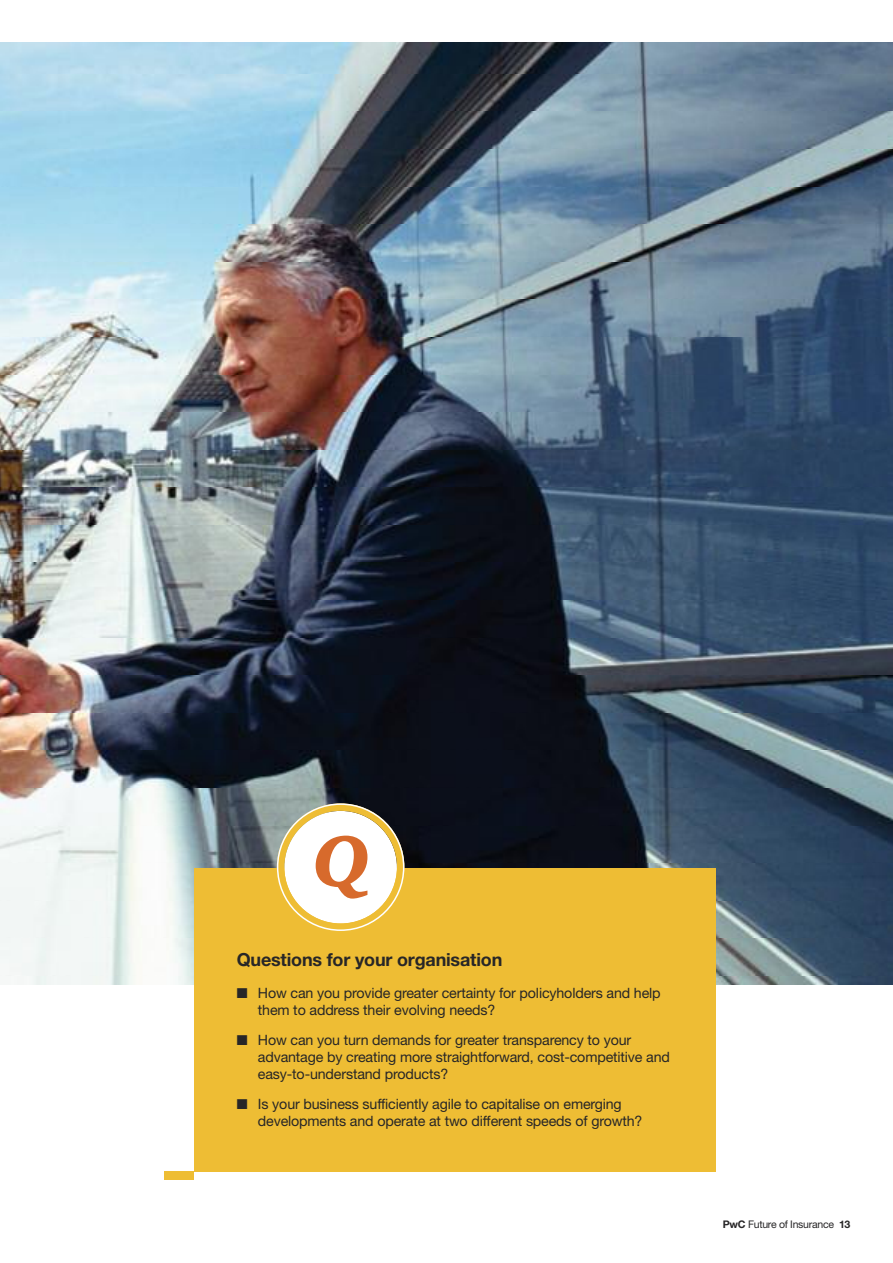
<style>
.page{position:relative;width:893px;height:1263px;background:#fff}
.page>*{position:absolute;margin:0;border:0;box-sizing:border-box;transform-origin:0 0}
.t1{font:73.65px "Charter ITC Blac Ital";color:#d76a2c}
.t2{font:700 18px "Helvetica Neue";letter-spacing:-.01em;color:#272627}
.t3{font:14.25px/16.5px "Helvetica Neue";letter-spacing:-.01em;color:#272627}
.t4{font:10.5px "Helvetica Neue";letter-spacing:-.025em;color:#272627}
.s1{font-weight:700}
</style>
<div class="page">
<img style="left:0;top:43px;width:893px;height:941px">
<div style="left:164px;top:1172px;width:30px;height:8px;background:#eebd34"></div>
<div style="left:194px;top:868px;width:522px;height:304px;background:#eebd34"></div>
<svg style="left:277px;top:803px;width:127px;height:128px"></svg>
<h1 class="t1" style="left:313px;top:818px;width:59px">Q</h1>
<p class="t2" style="left:237px;top:953px;width:267px">Questions for your organisation</p>
<p class="t3" style="left:258px;top:986px;width:404px;text-indent:-21px">■ How can you provide greater certainty for policyholders and help them to address their evolving needs?</p>
<p class="t3" style="left:258px;top:1033px;width:414px;text-indent:-21px">■ How can you turn demands for greater transparency to your advantage by creating more straightforward, cost-competitive and easy-to-understand products?</p>
<p class="t3" style="left:258px;top:1097px;width:386px;text-indent:-21px">■ Is your business sufficiently agile to capitalise on emerging developments and operate at two different speeds of growth?</p>
<p class="t4" style="left:723px;top:1220px;width:129px"><span class="s1">PwC</span> Future of Insurance <span class="s1">13</span></p>
</div>
